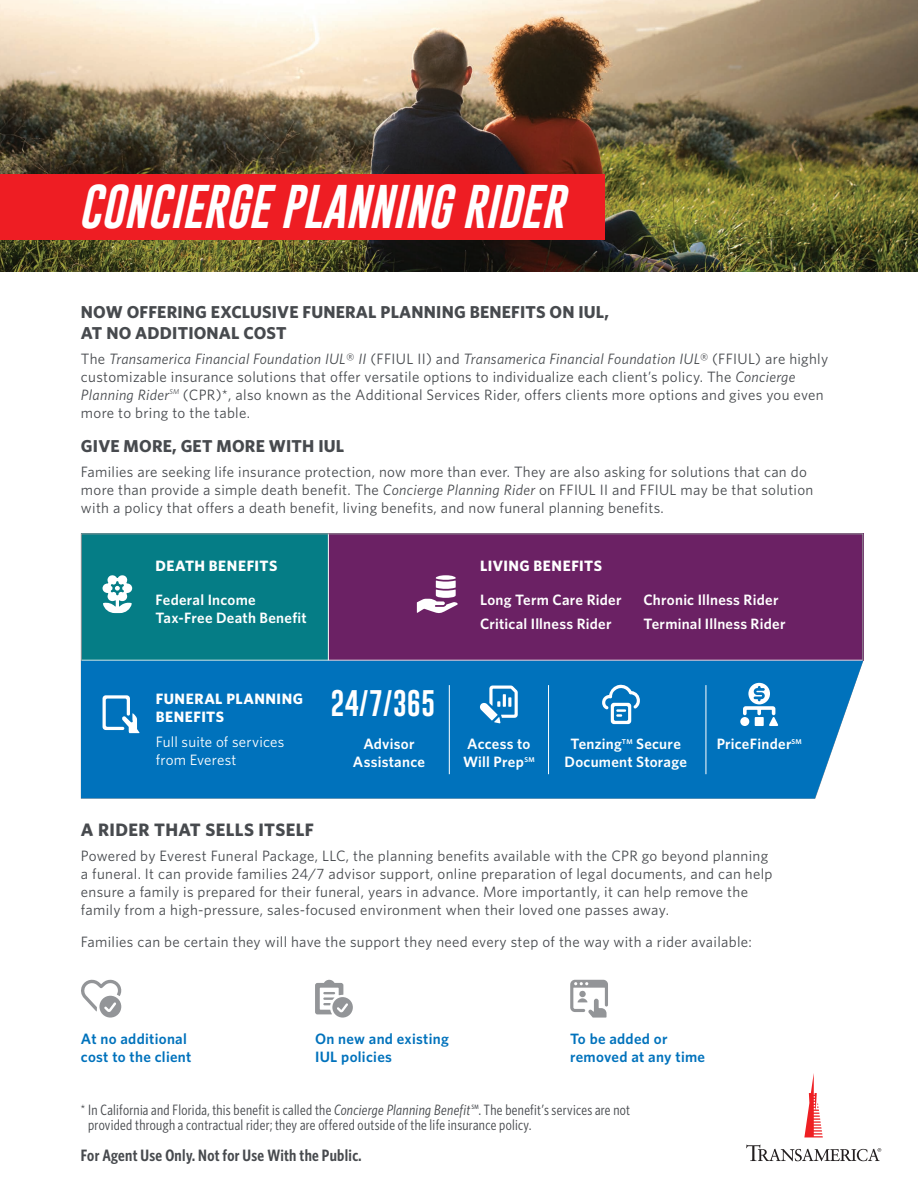
<style>
.page{position:relative;width:918px;height:1188px;background:#fff}
.page>*{position:absolute;margin:0;border:0;box-sizing:border-box;transform-origin:0 0}
.t1{font:italic 45px "Gobold";color:#fff}
.t2{font:27px "Gobold";color:#fff}
.t3{font:700 18px "Whitney";letter-spacing:.02em;color:#474a4e}
.t4{font:700 17.25px/20.7px "Whitney";letter-spacing:.01em;color:#474a4e}
.t5{font:600 16.5px "Whitney Condensed";letter-spacing:.02em;color:#474a4e}
.t6{font:15px/18px "Whitney";letter-spacing:.02em;color:#474a4e}
.t7{font:600 15px/18px "Whitney";letter-spacing:.015em;color:#fff}
.t8{font:15px/15px "Whitney Condensed";letter-spacing:.02em;color:#474a4e}
.t9{font:600 15px/18px "Whitney";letter-spacing:.02em;color:#0072bc}
.t10{font:700 15px/18px "Whitney";letter-spacing:.035em;color:#fff}
.t11{font:15px/18px "Whitney";letter-spacing:.01em;color:#fff}
.s1{font-style:italic}
</style>
<div class="page">
<img style="left:0;top:0;width:918px;height:271px">
<svg style="left:804px;top:1073px;width:19px;height:64px"></svg>
<svg style="left:746px;top:1145px;width:135px;height:16px"></svg>
<div style="left:0;top:174px;width:605px;height:66px;background:#ee1d23"></div>
<svg style="left:81px;top:533px;width:783px;height:129px;background:#4f4272"></svg>
<div style="left:81px;top:661px;width:782px;height:138px;background:#0072bc"></div>
<svg style="left:103px;top:695px;width:37px;height:38px"></svg>
<hr style="left:449px;top:685px;width:1px;height:89px;background:#fff">
<hr style="left:548px;top:685px;width:1px;height:89px;background:#fff">
<hr style="left:706px;top:685px;width:1px;height:89px;background:#fff">
<svg style="left:480px;top:686px;width:38px;height:37px"></svg>
<svg style="left:602px;top:684px;width:38px;height:40px"></svg>
<div style="left:740px;top:717px;width:9px;height:9px;background:#fff;border-radius:50%"></div>
<svg style="left:743px;top:683px;width:35px;height:43px"></svg>
<svg style="left:81px;top:979px;width:41px;height:39px"></svg>
<svg style="left:315px;top:980px;width:38px;height:38px"></svg>
<svg style="left:570px;top:980px;width:38px;height:38px"></svg>
<h1 class="t1" style="left:78px;top:178px;width:487px">CONCIERGE PLANNING RIDER</h1>
<p class="t4" style="left:81px;top:302px;width:530px">NOW OFFERING EXCLUSIVE FUNERAL PLANNING BENEFITS ON IUL,<br>AT NO ADDITIONAL COST</p>
<p class="t6" style="left:81px;top:349px;width:749px">The <span class="s1">Transamerica Financial Foundation IUL</span>® <span class="s1">II</span> (FFIUL II) and <span class="s1">Transamerica Financial Foundation IUL®</span> (FFIUL) are highly customizable insurance solutions that offer versatile options to individualize each client’s policy. The <span class="s1">Concierge Planning Rider</span><sup>SM</sup> (CPR)*, also known as the Additional Services Rider, offers clients more options and gives you even more to bring to the table.</p>
<p class="t4" style="left:81px;top:435px;width:265px">GIVE MORE, GET MORE WITH IUL</p>
<p class="t6" style="left:81px;top:462px;width:734px">Families are seeking life insurance protection, now more than ever. They are also asking for solutions that can do more than provide a simple death benefit. The <span class="s1">Concierge Planning Rider</span> on FFIUL II and FFIUL may be that solution with a policy that offers a death benefit, living benefits, and now funeral planning benefits.</p>
<p class="t10" style="left:155px;top:556px;width:123px">DEATH BENEFITS</p>
<p class="t7" style="left:155px;top:590px;width:153px">Federal Income<br>Tax-Free Death Benefit</p>
<p class="t10" style="left:156px;top:690px;width:149px">FUNERAL PLANNING<br>BENEFITS</p>
<p class="t11" style="left:156px;top:732px;width:130px">Full suite of services from Everest</p>
<p class="t10" style="left:480px;top:556px;width:123px">LIVING BENEFITS</p>
<p class="t7" style="left:480px;top:590px;width:143px">Long Term Care Rider</p>
<p class="t7" style="left:644px;top:590px;width:136px">Chronic Illness Rider</p>
<p class="t7" style="left:480px;top:615px;width:133px">Critical Illness Rider</p>
<p class="t7" style="left:644px;top:615px;width:143px">Terminal Illness Rider</p>
<h2 class="t2" style="left:331px;top:686px;width:106px">24/7/365</h2>
<p class="t7" style="left:353px;top:735px;width:74px;text-align:center">Advisor<br>Assistance</p>
<p class="t7" style="left:463px;top:735px;width:73px">Access to<br>Will Prep<sup>SM</sup></p>
<p class="t7" style="left:565px;top:735px;width:124px;text-align:center">Tenzing<sup>TM</sup> Secure<br>Document Storage</p>
<p class="t7" style="left:717px;top:735px;width:87px">PriceFinder<sup>SM</sup></p>
<p class="t3" style="left:81px;top:818px;width:234px">A RIDER THAT SELLS ITSELF</p>
<p class="t6" style="left:81px;top:846px;width:693px">Powered by Everest Funeral Package, LLC, the planning benefits available with the CPR go beyond planning a funeral. It can provide families 24/7 advisor support, online preparation of legal documents, and can help ensure a family is prepared for their funeral, years in advance. More importantly, it can help remove the family from a high-pressure, sales-focused environment when their loved one passes away.</p>
<p class="t6" style="left:81px;top:932px;width:672px">Families can be certain they will have the support they need every step of the way with a rider available:</p>
<p class="t9" style="left:81px;top:1030px;width:112px">At no additional cost to the client</p>
<p class="t9" style="left:315px;top:1030px;width:135px">On new and existing<br>IUL policies</p>
<p class="t9" style="left:570px;top:1030px;width:136px">To be added or removed at any time</p>
<p class="t8" style="left:88px;top:1101px;width:543px;text-indent:-7px">* In California and Florida, this benefit is called the <span class="s1">Concierge Planning Benefit</span>℠. The benefit’s services are not provided through a contractual rider; they are offered outside of the life insurance policy.</p>
<p class="t5" style="left:81px;top:1145px;width:282px">For Agent Use Only. Not for Use With the Public.</p>
</div>
